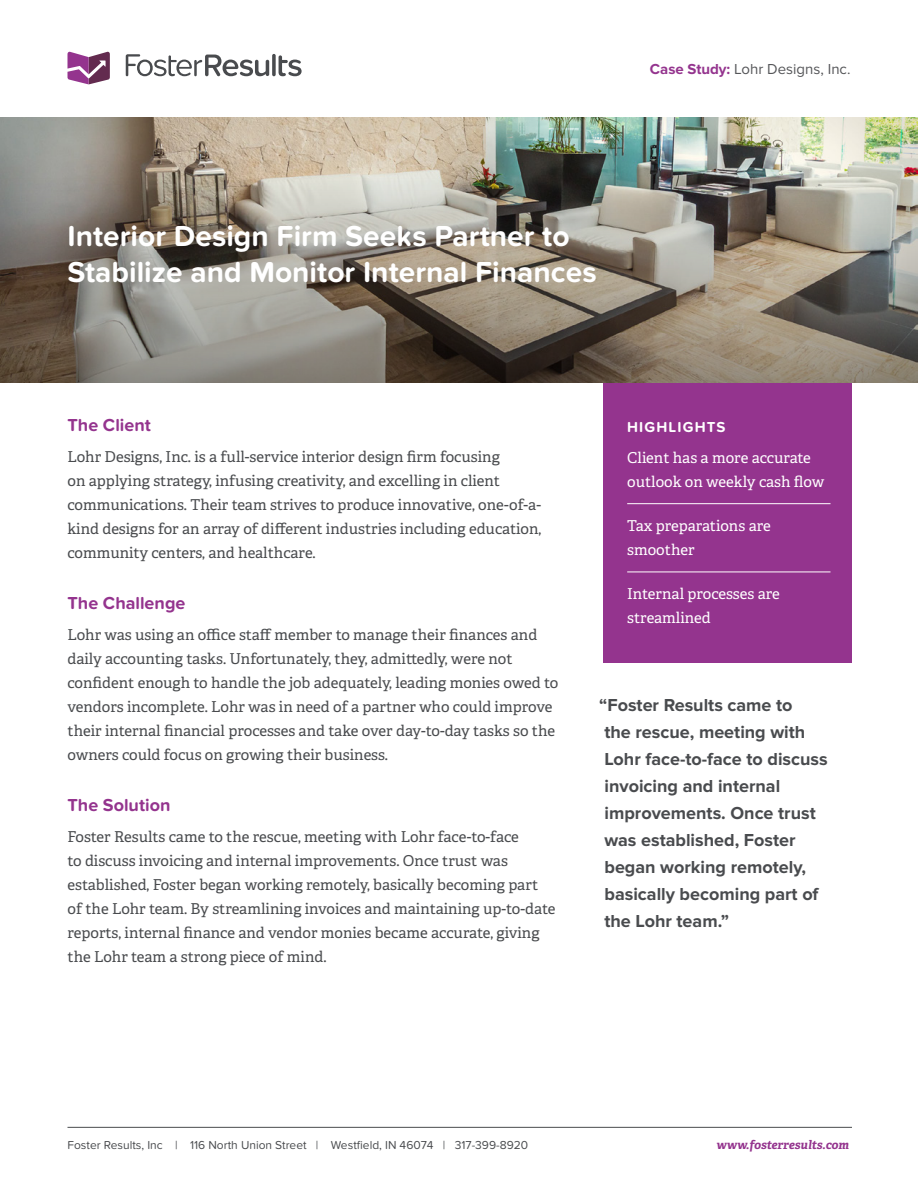
<style>
.page{position:relative;width:918px;height:1188px;background:#fff}
.page>*{position:absolute;margin:0;border:0;box-sizing:border-box;transform-origin:0 0}
.t1{font:700 30px/36px "Proxima Nova Soft";color:#fff}
.t2{font:700 18px/27px "Proxima Nova";color:#494b4e}
.t3{font:700 18px "Proxima Nova Soft";color:#94348e}
.t4{font:15px/24px "Adelle";color:#494b4e}
.t5{font:15px/24px "Adelle";color:#fff}
.t6{font:15px "Proxima Nova";color:#555659}
.t7{font:700 15px "Proxima Nova Soft";letter-spacing:.075em;color:#fff}
.t8{font:12px "Proxima Nova Soft";color:#494b4e}
.t9{font:italic 700 12px "Adelle";color:#94348e}
.s1{font-weight:700;color:#94348e}
</style>
<div class="page">
<div style="left:603px;top:383px;width:249px;height:280px;background:#94348e"></div>
<img style="left:0;top:117px;width:918px;height:266px">
<hr style="left:627px;top:503px;width:204px;height:1px;background:#fff">
<hr style="left:627px;top:572px;width:204px;height:1px;background:#fff">
<svg style="left:67px;top:52px;width:43px;height:32px"></svg>
<svg style="left:126px;top:54px;width:143px;height:22px"></svg>
<svg style="left:272px;top:54px;width:4px;height:22px"></svg>
<svg style="left:279px;top:55px;width:23px;height:21px"></svg>
<hr style="left:68px;top:1127px;width:784px;height:1px;background:#494b4e">
<p class="t6" style="left:650px;top:60px;width:202px"><span class="s1">Case Study:</span> Lohr Designs, Inc.</p>
<p class="t1" style="left:68px;top:219px;width:531px">Interior Design Firm Seeks Partner to<br>Stabilize and Monitor Internal Finances</p>
<p class="t3" style="left:68px;top:415px;width:85px">The Client</p>
<p class="t4" style="left:68px;top:444px;width:475px">Lohr Designs, Inc. is a full-service interior design firm focusing<br>on applying strategy, infusing creativity, and excelling in client communications. Their team strives to produce innovative, one-of-a&shy;kind designs for an array of different industries including education, community centers, and healthcare.</p>
<p class="t3" style="left:68px;top:593px;width:120px">The Challenge</p>
<p class="t4" style="left:68px;top:622px;width:492px">Lohr was using an office staff member to manage their finances and daily accounting tasks. Unfortunately, they, admittedly, were not confident enough to handle the job adequately, leading monies owed to vendors incomplete. Lohr was in need of a partner who could improve their internal financial processes and take over day-to-day tasks so the owners could focus on growing their business.</p>
<p class="t3" style="left:68px;top:794px;width:104px">The Solution</p>
<p class="t4" style="left:68px;top:824px;width:489px">Foster Results came to the rescue, meeting with Lohr face-to-face<br>to discuss invoicing and internal improvements. Once trust was established, Foster began working remotely, basically becoming part of the Lohr team. By streamlining invoices and maintaining up-to-date reports, internal finance and vendor monies became accurate, giving the Lohr team a strong piece of mind.</p>
<p class="t7" style="left:627px;top:418px;width:100px">HIGHLIGHTS</p>
<p class="t5" style="left:627px;top:445px;width:199px">Client has a more accurate outlook on weekly cash flow</p>
<p class="t5" style="left:627px;top:513px;width:145px">Tax preparations are smoother</p>
<p class="t5" style="left:627px;top:581px;width:154px">Internal processes are streamlined</p>
<p class="t2" style="left:599px;top:692px;width:230px">“Foster Results came to<br>the rescue, meeting with<br>Lohr face-to-face to discuss invoicing and internal improvements. Once trust was established, Foster began working remotely, basically becoming part of the Lohr team.”</p>
<p class="t8" style="left:68px;top:1138px;width:462px">Foster Results, Inc | 116 North Union Street | Westfield, IN 46074 | 317-399-8920</p>
<p class="t9" style="left:716px;top:1136px;width:134px">www.fosterresults.com</p>
</div>
